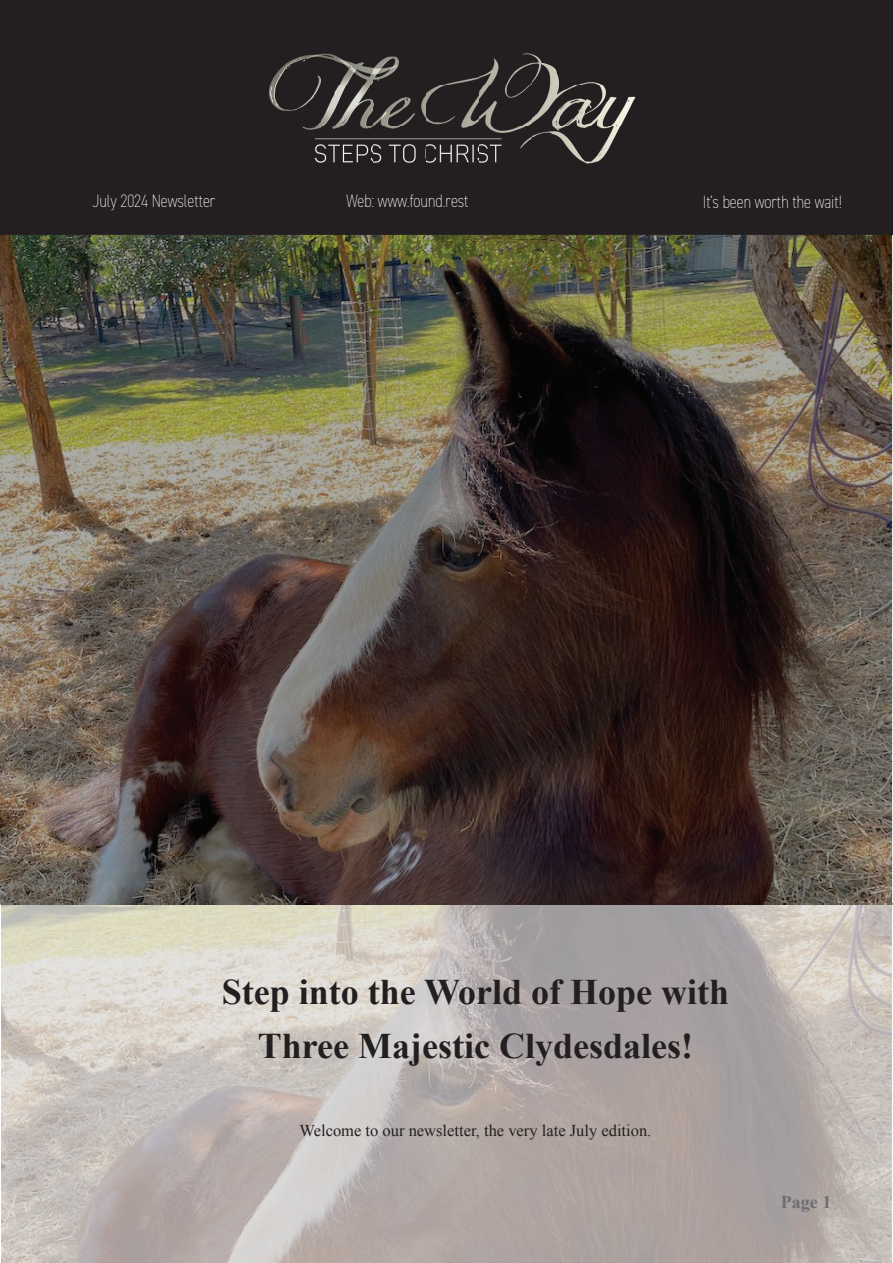
<style>
.page{position:relative;width:893px;height:1263px;background:#fff}
.page>*{position:absolute;margin:0;border:0;box-sizing:border-box;transform-origin:0 0}
.t1{font:700 36px/54px "Times New Roman";color:#231f20;text-align:center}
.t2{font:200 condensed 18px "DIN2014";color:#fff}
.t3{font:700 18px "Times New Roman";color:#6c6d70}
.t4{font:16.5px "Times New Roman";color:#231f20}
</style>
<div class="page">
<img style="left:0;top:235px;width:892px;height:1028px">
<div style="left:0;top:0;width:893px;height:234px;background:#231f20"></div>
<img style="left:268px;top:53px;width:368px;height:111px">
<img style="left:1px;top:904px;width:891px;height:1px">
<p class="t2" style="left:92px;top:190px;width:124px">July 2024 Newsletter</p>
<p class="t2" style="left:346px;top:190px;width:124px">Web: www.found.rest</p>
<p class="t2" style="left:703px;top:190px;width:140px">It’s been worth the wait!</p>
<h1 class="t1" style="left:222px;top:964px;width:509px">Step into the World of Hope with<br>Three Majestic Clydesdales!</h1>
<p class="t4" style="left:300px;top:1119px;width:353px">Welcome to our newsletter, the very late July edition.</p>
<p class="t3" style="left:781px;top:1190px;width:52px">Page 1</p>
</div>
